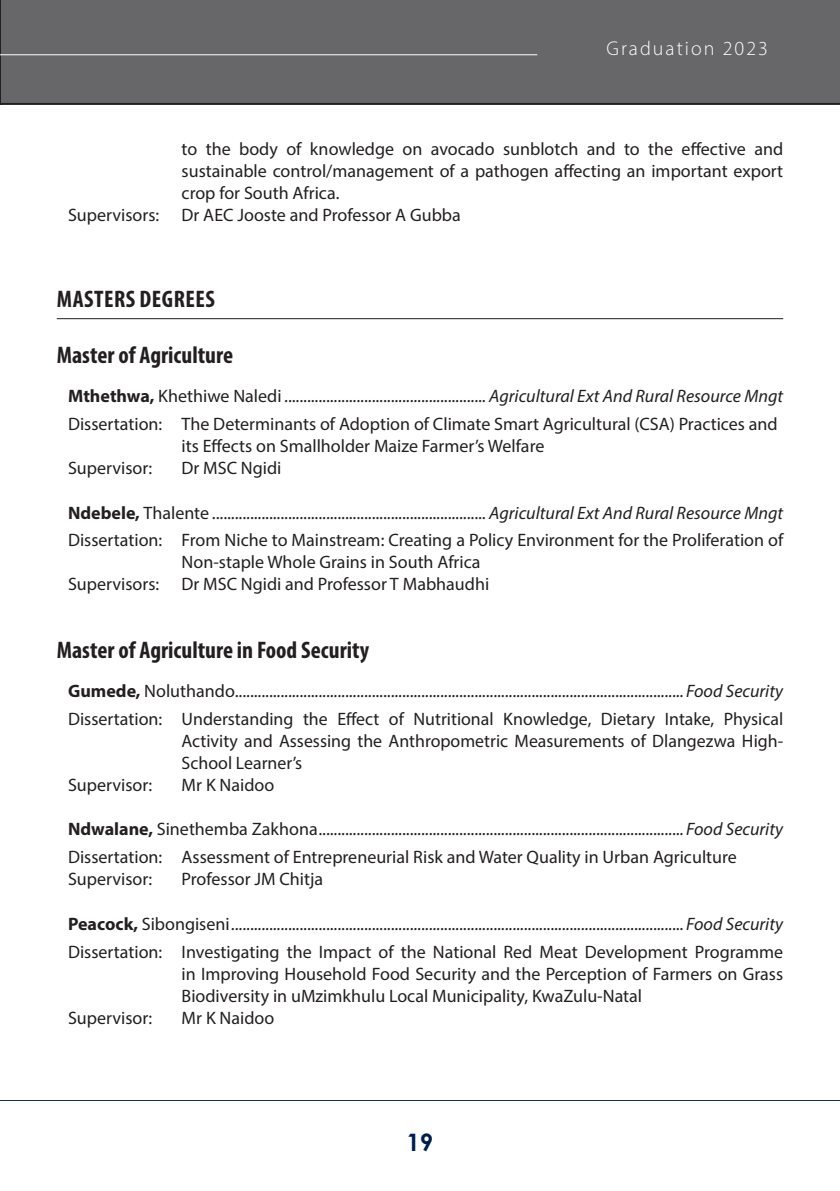
<style>
.page{position:relative;width:840px;height:1191px;background:#fff}
.page>*{position:absolute;margin:0;border:0;box-sizing:border-box;transform-origin:0 0}
.Qualification_Of{font:700 condensed 24px "Myriad Pro";color:#231f20}
.Qualification_Of-2{font:700 condensed 24px "Myriad Pro";letter-spacing:.02em;color:#231f20}
.t1{font:700 24px "Century Gothic";color:#001d4c}
.t2{font:300 20px "Myriad Pro";letter-spacing:.1em;color:#fff}
.t3{font:18px/22px "Myriad Pro";color:#231f20;text-align:justify}
.t4{font:italic 18px "Myriad Pro";color:#231f20}
.s1{font-weight:700;font-style:normal}
.s2{font-style:normal}
</style>
<div class="page">
<div style="left:2px;top:0;width:837px;height:105px;background:#67676a"></div>
<svg style="left:0;top:0;width:2px;height:105px"></svg>
<hr style="left:0;top:54px;width:537px;height:1px;background:#fff">
<hr style="left:0;top:1100px;width:839px;height:1px;background:#143046">
<hr style="left:57px;top:318px;width:725px;height:1px;background:#231f20">
<p class="t2" style="left:606px;top:36px;width:163px">Graduation 2023</p>
<p class="t3" style="left:181px;top:138px;width:602px">to the body of knowledge on avocado sunblotch and to the effective and sustainable control/management of a pathogen affecting an important export crop for South Africa.</p>
<p class="t3" style="left:68px;top:204px;width:394px">Supervisors: Dr AEC Jooste and Professor A Gubba</p>
<p class="Qualification_Of-2" style="left:57px;top:284px;width:159px">MASTERS DEGREES</p>
<p class="Qualification_Of" style="left:57px;top:340px;width:178px">Master of Agriculture</p>
<p class="t4" style="left:68px;top:385px;width:716px"><span class="s1">Mthethwa,</span> <span class="s2">Khethiwe Naledi</span> ..................................................... Agricultural Ext And Rural Resource Mngt</p>
<p class="t3" style="left:181px;top:412px;width:597px;text-indent:-113px">Dissertation: The Determinants of Adoption of Climate Smart Agricultural (CSA) Practices and its Effects on Smallholder Maize Farmer’s Welfare</p>
<p class="t3" style="left:68px;top:456px;width:86px">Supervisor:</p>
<p class="t3" style="left:181px;top:456px;width:101px">Dr MSC Ngidi</p>
<p class="t4" style="left:68px;top:501px;width:716px"><span class="s1">Ndebele,</span> <span class="s2">Thalente</span> ........................................................................ Agricultural Ext And Rural Resource Mngt</p>
<p class="t3" style="left:181px;top:529px;width:602px;text-indent:-113px">Dissertation: From Niche to Mainstream: Creating a Policy Environment for the Proliferation of<br>Non-staple Whole Grains in South Africa</p>
<p class="t3" style="left:68px;top:573px;width:422px">Supervisors: Dr MSC Ngidi and Professor T Mabhaudhi</p>
<p class="Qualification_Of" style="left:57px;top:635px;width:314px">Master of Agriculture in Food Security</p>
<p class="t4" style="left:68px;top:680px;width:716px"><span class="s1">Gumede,</span> <span class="s2">Noluthando</span>...................................................................................................................... Food Security</p>
<p class="t3" style="left:181px;top:707px;width:603px;text-indent:-113px">Dissertation: Understanding the Effect of Nutritional Knowledge, Dietary Intake, Physical Activity and Assessing the Anthropometric Measurements of Dlangezwa High-School Learner’s</p>
<p class="t3" style="left:68px;top:773px;width:86px">Supervisor:</p>
<p class="t3" style="left:181px;top:773px;width:94px">Mr K Naidoo</p>
<p class="t4" style="left:68px;top:818px;width:716px"><span class="s1">Ndwalane,</span> <span class="s2">Sinethemba Zakhona</span>................................................................................................ Food Security</p>
<p class="t3" style="left:68px;top:845px;width:670px">Dissertation: Assessment of Entrepreneurial Risk and Water Quality in Urban Agriculture</p>
<p class="t3" style="left:68px;top:867px;width:86px">Supervisor:</p>
<p class="t3" style="left:181px;top:867px;width:143px">Professor JM Chitja</p>
<p class="t4" style="left:68px;top:912px;width:716px"><span class="s1">Peacock,</span> <span class="s2">Sibongiseni</span>....................................................................................................................... Food Security</p>
<p class="t3" style="left:181px;top:940px;width:602px;text-indent:-113px">Dissertation: Investigating the Impact of the National Red Meat Development Programme in Improving Household Food Security and the Perception of Farmers on Grass Biodiversity in uMzimkhulu Local Municipality, KwaZulu-Natal</p>
<p class="t3" style="left:68px;top:1006px;width:86px">Supervisor:</p>
<p class="t3" style="left:181px;top:1006px;width:94px">Mr K Naidoo</p>
<h1 class="t1" style="left:406px;top:1124px;width:28px">19</h1>
</div>
